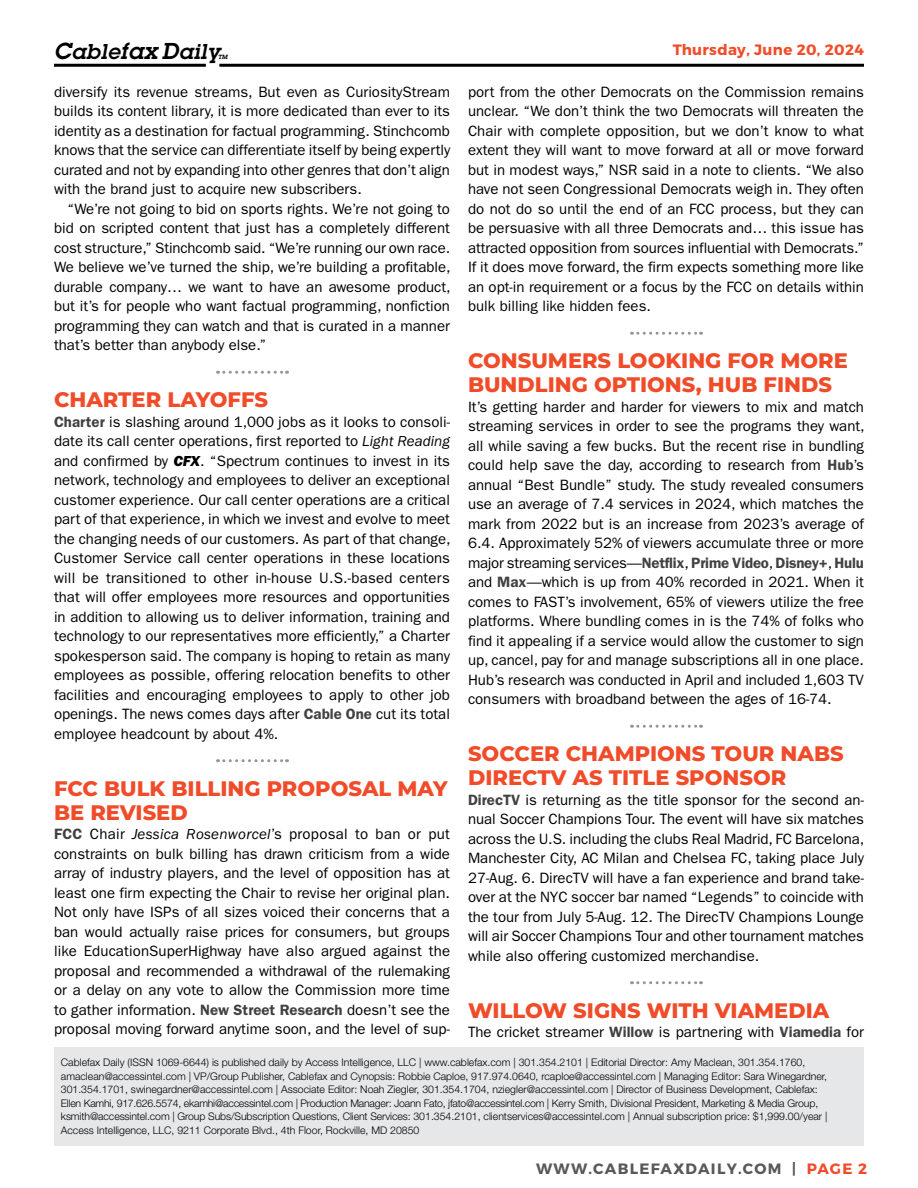
<style>
.page{position:relative;width:918px;height:1188px;background:#fff}
.page>*{position:absolute;margin:0;border:0;box-sizing:border-box;transform-origin:0 0}
.t1{font:800 21px/24px "Montserrat";color:#f04c2a}
.t2{font:italic 600 21px "Lubalin Graph Std";letter-spacing:.03em;color:#000}
.t3{font:15px/19.5px "ITC Franklin Gothic Std";color:#000;text-align:justify}
.t4{font:700 15px "Montserrat";letter-spacing:.085em;color:#58595b}
.t5{font:700 15px "Montserrat";letter-spacing:.025em;color:#f04c2a}
.t6{font:300 10.5px/13.5px "Helvetica Neue LT Std";color:#000}
.t7{font:italic 600 6px "Lubalin Graph Std";color:#000}
.s1{font-size:22.5px}
.s2{font-weight:600;color:#414042}
.s3{font-style:italic}
.s4{font-family:"ITC Franklin Gothic Std Hvy It"}
.s5{color:#f04c2a}
</style>
<div class="page">
<div style="left:54px;top:1047px;width:810px;height:98px;background:#e6e7e8"></div>
<hr style="left:219px;top:64px;width:645px;height:3px;background:#000">
<hr style="left:54px;top:64px;width:152px;height:3px;background:#000">
<svg style="left:218px;top:371px;width:69px;height:3px"></svg>
<svg style="left:218px;top:759px;width:69px;height:3px"></svg>
<svg style="left:632px;top:332px;width:69px;height:3px"></svg>
<svg style="left:632px;top:725px;width:69px;height:3px"></svg>
<svg style="left:632px;top:981px;width:69px;height:3px"></svg>
<h1 class="t2" style="left:54px;top:38px;width:167px"><span class="s1">C</span>able<span class="s1">fax D</span>aily</h1>
<p class="t7" style="left:218px;top:53px;width:11px">TM</p>
<p class="t5" style="left:673px;top:41px;width:193px">Thursday, June 20, 2024</p>
<p class="t3" style="left:54px;top:82px;width:398px">diversify its revenue streams, But even as CuriosityStream builds its content library, it is more dedicated than ever to its identity as a destination for factual programming. Stinchcomb knows that the service can differentiate itself by being expertly curated and not by expanding into other genres that don’t align with the brand just to acquire new subscribers.</p>
<p class="t3" style="left:54px;top:199px;width:398px;text-indent:14px">“We’re not going to bid on sports rights. We’re not going to bid on scripted content that just has a completely different cost structure,” Stinchcomb said. “We’re running our own race.<br>We believe we’ve turned the ship, we’re building a profitable, durable company… we want to have an awesome product, but it’s for people who want factual programming, nonfiction programming they can watch and that is curated in a manner that’s better than anybody else.”</p>
<h1 class="t1" style="left:54px;top:387px;width:216px">CHARTER LAYOFFS</h1>
<p class="t3" style="left:54px;top:412px;width:398px"><span class="s2">Charter</span> is slashing around 1,000 jobs as it looks to consoli&shy;date its call center operations, first reported to <span class="s3">Light Reading </span>and confirmed by <span class="s4">CFX</span>. “Spectrum continues to invest in its network, technology and employees to deliver an exceptional customer experience. Our call center operations are a critical part of that experience, in which we invest and evolve to meet the changing needs of our customers. As part of that change, Customer Service call center operations in these locations will be transitioned to other in-house U.S.-based centers that will offer employees more resources and opportunities in addition to allowing us to deliver information, training and technology to our representatives more efficiently,” a Charter spokesperson said. The company is hoping to retain as many employees as possible, offering relocation benefits to other facilities and encouraging employees to apply to other job openings. The news comes days after <span class="s2">Cable One</span> cut its total employee headcount by about 4%.</p>
<h1 class="t1" style="left:54px;top:775px;width:395px">FCC BULK BILLING PROPOSAL MAY<br>BE REVISED</h1>
<p class="t3" style="left:54px;top:825px;width:398px"><span class="s2">FCC</span> Chair <span class="s3">Jessica Rosenworcel</span>’s proposal to ban or put constraints on bulk billing has drawn criticism from a wide array of industry players, and the level of opposition has at least one firm expecting the Chair to revise her original plan.<br>Not only have ISPs of all sizes voiced their concerns that a ban would actually raise prices for consumers, but groups like EducationSuperHighway have also argued against the proposal and recommended a withdrawal of the rulemaking or a delay on any vote to allow the Commission more time to gather information. <span class="s2">New Street Research</span> doesn’t see the proposal moving forward anytime soon, and the level of sup-</p>
<p class="t3" style="left:468px;top:82px;width:398px">port from the other Democrats on the Commission remains unclear. “We don’t think the two Democrats will threaten the Chair with complete opposition, but we don’t know to what extent they will want to move forward at all or move forward but in modest ways,” NSR said in a note to clients. “We also have not seen Congressional Democrats weigh in. They often do not do so until the end of an FCC process, but they can be persuasive with all three Democrats and… this issue has attracted opposition from sources influential with Democrats.” If it does move forward, the firm expects something more like an opt-in requirement or a focus by the FCC on details within bulk billing like hidden fees.</p>
<h1 class="t1" style="left:468px;top:348px;width:381px">CONSUMERS LOOKING FOR MORE<br>BUNDLING OPTIONS, HUB FINDS</h1>
<p class="t3" style="left:468px;top:397px;width:398px">It’s getting harder and harder for viewers to mix and match streaming services in order to see the programs they want, all while saving a few bucks. But the recent rise in bundling could help save the day, according to research from <span class="s2">Hub</span>’s annual “Best Bundle” study. The study revealed consumers use an average of 7.4 services in 2024, which matches the mark from 2022 but is an increase from 2023’s average of 6.4. Approximately 52% of viewers accumulate three or more major streaming services—<span class="s2">Netflix</span>, <span class="s2">Prime Video</span>, <span class="s2">Disney+</span>, <span class="s2">Hulu </span>and <span class="s2">Max</span>—which is up from 40% recorded in 2021. When it comes to FAST’s involvement, 65% of viewers utilize the free platforms. Where bundling comes in is the 74% of folks who find it appealing if a service would allow the customer to sign up, cancel, pay for and manage subscriptions all in one place.<br>Hub’s research was conducted in April and included 1,603 TV consumers with broadband between the ages of 16-74.</p>
<h1 class="t1" style="left:468px;top:741px;width:377px">SOCCER CHAMPIONS TOUR NABS<br>DIRECTV AS TITLE SPONSOR</h1>
<p class="t3" style="left:468px;top:790px;width:398px"><span class="s2">DirecTV</span> is returning as the title sponsor for the second an&shy;nual Soccer Champions Tour. The event will have six matches across the U.S. including the clubs Real Madrid, FC Barcelona, Manchester City, AC Milan and Chelsea FC, taking place July 27-Aug. 6. DirecTV will have a fan experience and brand take&shy;over at the NYC soccer bar named “Legends” to coincide with the tour from July 5-Aug. 12. The DirecTV Champions Lounge will air Soccer Champions Tour and other tournament matches while also offering customized merchandise.</p>
<h1 class="t1" style="left:468px;top:997px;width:363px">WILLOW SIGNS WITH VIAMEDIA</h1>
<p class="t3" style="left:468px;top:1023px;width:397px">The cricket streamer <span class="s2">Willow</span> is partnering with <span class="s2">Viamedia</span> for</p>
<p class="t6" style="left:61px;top:1055px;width:768px">Cablefax Daily (ISSN 1069-6644) is published daily by Access Intelligence, LLC | www.cablefax.com | 301.354.2101 | Editorial Director: Amy Maclean, 301.354.1760, amaclean@accessintel.com | VP/Group Publisher, Cablefax and Cynopsis: Robbie Caploe, 917.974.0640, rcaploe@accessintel.com | Managing Editor: Sara Winegardner, 301.354.1701, swinegardner@accessintel.com | Associate Editor: Noah Ziegler, 301.354.1704, nziegler@accessintel.com | Director of Business Development, Cablefax:<br>Ellen Kamhi, 917.626.5574, ekamhi@accessintel.com | Production Manager: Joann Fato, jfato@accessintel.com | Kerry Smith, Divisional President, Marketing &amp; Media Group, ksmith@accessintel.com | Group Subs/Subscription Questions, Client Services: 301.354.2101, clientservices@accessintel.com | Annual subscription price: $1,999.00/year | Access Intelligence, LLC, 9211 Corporate Blvd., 4th Floor, Rockville, MD 20850</p>
<p class="t4" style="left:536px;top:1159px;width:333px">WWW.CABLEFAXDAILY.COM | <span class="s5">PAGE 2</span></p>
</div>
